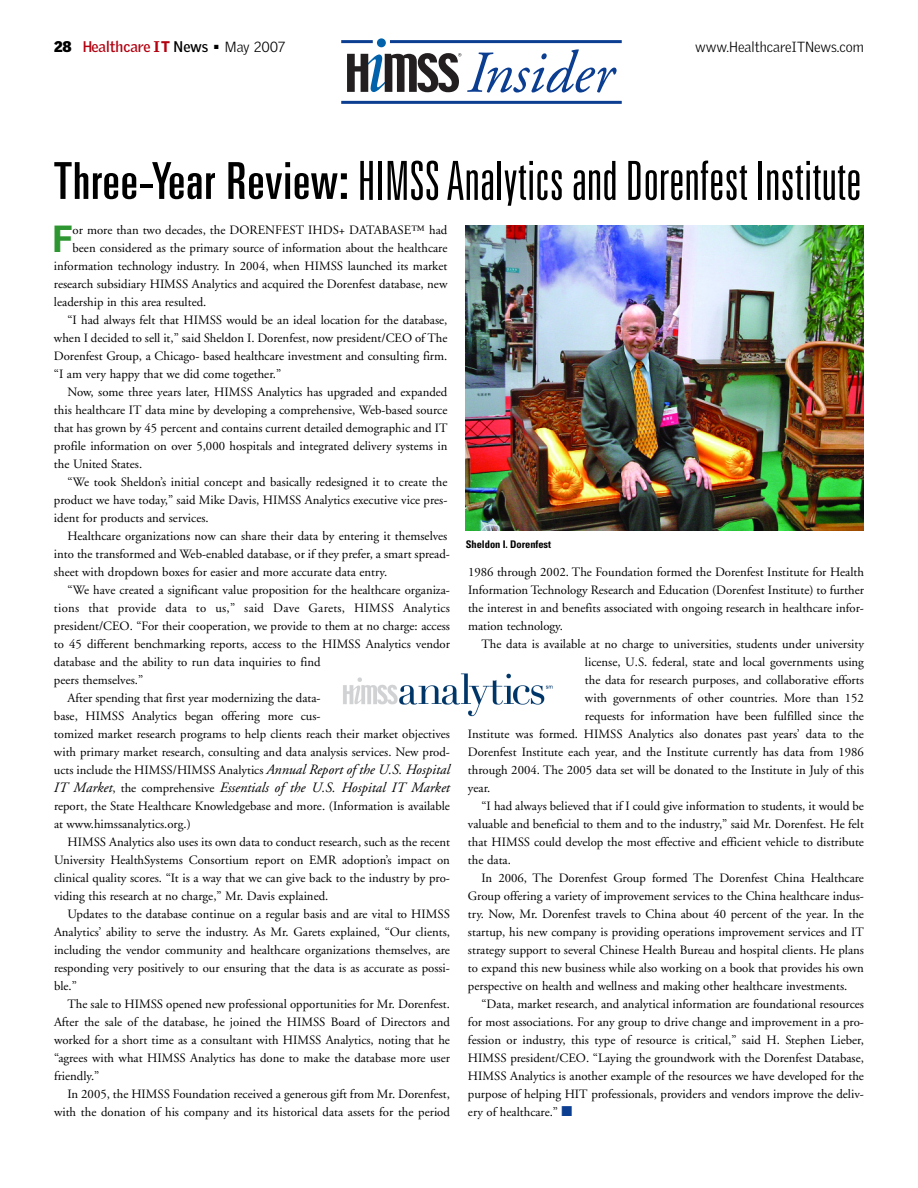
<style>
.page{position:relative;width:918px;height:1188px;background:#fff}
.page>*{position:absolute;margin:0;border:0;box-sizing:border-box;transform-origin:0 0}
.t1{font:300 ultra-condensed 54px "Univers";letter-spacing:.005em;color:#000}
.t2{font:700 36.6px "Univers";color:#2d9630}
.t3{font:700 15px "Griffith Gothic";color:#b3000f}
.t4{font:italic 14.25px "Adobe Garamond";color:#000}
.t5{font:300 14.25px "Griffith Gothic";color:#000}
.t6{font:12.75px/18px "Adobe Garamond";color:#000;text-align:justify}
.t7{font:12.75px "Adobe Garamond";letter-spacing:.02em;color:#000}
.t8{font:700 condensed 10.5px "Univers";letter-spacing:-.005em;color:#000}
.s1{font-weight:900;color:#000}
.s2{font-weight:900}
.s3{color:#000}
.s4{font-weight:300;font-size:14.25px;color:#000}
.s5{font-weight:400;font-size:51px}
.s6{font-style:italic;font-size:14.25px}
.s7{font-style:normal;font-size:12.75px}
.s8{color:#0b3d91}
</style>
<div class="page">
<img style="left:465px;top:226px;width:399px;height:305px">
<img style="left:343px;top:673px;width:210px;height:44px">
<svg style="left:347px;top:38px;width:114px;height:54px"></svg>
<svg style="left:467px;top:49px;width:150px;height:44px"></svg>
<hr style="left:341px;top:101px;width:281px;height:3px;background:#0b3d91">
<hr style="left:341px;top:40px;width:32px;height:3px;background:#0b3d91">
<hr style="left:390px;top:40px;width:232px;height:3px;background:#0b3d91">
<p class="t3" style="left:54px;top:42px;width:233px"><span class="s1">28</span> Healthcare <span class="s2">IT</span> <span class="s3">News</span> <sup>■</sup> <span class="s4">May 2007</span></p>
<p class="t5" style="left:695px;top:42px;width:170px">www.HealthcareITNews.com</p>
<h1 class="t1" style="left:54px;top:161px;width:809px"><span class="s5">Three-Year Review:</span> HIMSS Analytics and Dorenfest Institute</h1>
<h2 class="t2" style="left:52px;top:226px;width:22px">F</h2>
<p class="t6" style="left:73px;top:222px;width:376px">or more than two decades, the DORENFEST IHDS+ DATABASE™ had</p>
<p class="t6" style="left:73px;top:240px;width:376px">been considered as the primary source of information about the healthcare</p>
<p class="t6" style="left:54px;top:258px;width:395px">information technology industry. In 2004, when HIMSS launched its market</p>
<p class="t6" style="left:54px;top:276px;width:395px">research subsidiary HIMSS Analytics and acquired the Dorenfest database, new</p>
<p class="t6" style="left:54px;top:294px;width:154px">leadership in this area resulted.</p>
<p class="t6" style="left:67px;top:312px;width:381px">“I had always felt that HIMSS would be an ideal location for the database,</p>
<p class="t6" style="left:54px;top:330px;width:395px">when I decided to sell it,” said Sheldon I. Dorenfest, now president/CEO of The</p>
<p class="t6" style="left:54px;top:348px;width:395px">Dorenfest Group, a Chicago- based healthcare investment and consulting firm.</p>
<p class="t6" style="left:54px;top:366px;width:229px">“I am very happy that we did come together.”</p>
<p class="t6" style="left:67px;top:384px;width:381px">Now, some three years later, HIMSS Analytics has upgraded and expanded</p>
<p class="t6" style="left:54px;top:402px;width:395px">this healthcare IT data mine by developing a comprehensive, Web-based source</p>
<p class="t6" style="left:54px;top:420px;width:395px">that has grown by 45 percent and contains current detailed demographic and IT</p>
<p class="t6" style="left:54px;top:438px;width:395px">profile information on over 5,000 hospitals and integrated delivery systems in</p>
<p class="t6" style="left:54px;top:456px;width:90px">the United States.</p>
<p class="t6" style="left:67px;top:474px;width:381px">“We took Sheldon’s initial concept and basically redesigned it to create the</p>
<p class="t6" style="left:54px;top:492px;width:395px">product we have today,” said Mike Davis, HIMSS Analytics executive vice pres-</p>
<p class="t6" style="left:54px;top:510px;width:156px">ident for products and services.</p>
<p class="t6" style="left:67px;top:528px;width:381px">Healthcare organizations now can share their data by entering it themselves</p>
<p class="t6" style="left:54px;top:546px;width:398px">into the transformed and Web-enabled database, or if they prefer, a smart spread-</p>
<p class="t6" style="left:54px;top:564px;width:335px">sheet with dropdown boxes for easier and more accurate data entry.</p>
<p class="t6" style="left:67px;top:582px;width:384px">“We have created a significant value proposition for the healthcare organiza-</p>
<p class="t7" style="left:54px;top:603px;width:398px">tions that provide data to us,” said Dave Garets, HIMSS Analytics</p>
<p class="t6" style="left:54px;top:618px;width:397px">president/CEO. “For their cooperation, we provide to them at no charge: access</p>
<p class="t6" style="left:54px;top:636px;width:397px">to 45 different benchmarking reports, access to the HIMSS Analytics vendor</p>
<p class="t6" style="left:54px;top:654px;width:268px">database and the ability to run data inquiries to find</p>
<p class="t6" style="left:54px;top:672px;width:91px">peers themselves.”</p>
<p class="t6" style="left:67px;top:690px;width:255px">After spending that first year modernizing the data-</p>
<p class="t6" style="left:54px;top:708px;width:268px">base, HIMSS Analytics began offering more cus-</p>
<p class="t6" style="left:54px;top:726px;width:398px">tomized market research programs to help clients reach their market objectives</p>
<p class="t6" style="left:54px;top:744px;width:398px">with primary market research, consulting and data analysis services. New prod-</p>
<p class="t6" style="left:54px;top:762px;width:397px">ucts include the HIMSS/HIMSS Analytics <span class="s6">Annual Report of the U.S. Hospital</span></p>
<p class="t4" style="left:54px;top:782px;width:397px">IT Market<span class="s7">, the comprehensive</span> Essentials of the U.S. Hospital IT Market</p>
<p class="t6" style="left:54px;top:798px;width:398px">report, the State Healthcare Knowledgebase and more. (Information is available at www.himssanalytics.org.)</p>
<p class="t6" style="left:54px;top:834px;width:398px;text-indent:13px">HIMSS Analytics also uses its own data to conduct research, such as the recent University HealthSystems Consortium report on EMR adoption’s impact on clinical quality scores. “It is a way that we can give back to the industry by pro&shy;viding this research at no charge,” Mr. Davis explained.</p>
<p class="t6" style="left:54px;top:906px;width:398px;text-indent:13px">Updates to the database continue on a regular basis and are vital to HIMSS Analytics’ ability to serve the industry. As Mr. Garets explained, “Our clients, including the vendor community and healthcare organizations themselves, are responding very positively to our ensuring that the data is as accurate as possi&shy;ble.”</p>
<p class="t6" style="left:54px;top:996px;width:398px;text-indent:13px">The sale to HIMSS opened new professional opportunities for Mr. Dorenfest.<br>After the sale of the database, he joined the HIMSS Board of Directors and worked for a short time as a consultant with HIMSS Analytics, noting that he “agrees with what HIMSS Analytics has done to make the database more user friendly.”</p>
<p class="t6" style="left:54px;top:1086px;width:398px;text-align:right">In 2005, the HIMSS Foundation received a generous gift from Mr. Dorenfest, with the donation of his company and its historical data assets for the period</p>
<p class="t8" style="left:466px;top:541px;width:87px">Sheldon I. Dorenfest</p>
<p class="t6" style="left:468px;top:564px;width:398px">1986 through 2002. The Foundation formed the Dorenfest Institute for Health Information Technology Research and Education (Dorenfest Institute) to further the interest in and benefits associated with ongoing research in healthcare infor&shy;mation technology.</p>
<p class="t6" style="left:481px;top:636px;width:384px">The data is available at no charge to universities, students under university</p>
<p class="t6" style="left:585px;top:654px;width:280px">license, U.S. federal, state and local governments using</p>
<p class="t6" style="left:585px;top:672px;width:281px">the data for research purposes, and collaborative efforts</p>
<p class="t6" style="left:585px;top:690px;width:280px">with governments of other countries. More than 152</p>
<p class="t6" style="left:585px;top:708px;width:281px">requests for information have been fulfilled since the</p>
<p class="t6" style="left:468px;top:726px;width:397px">Institute was formed. HIMSS Analytics also donates past years’ data to the</p>
<p class="t6" style="left:468px;top:744px;width:397px">Dorenfest Institute each year, and the Institute currently has data from 1986</p>
<p class="t6" style="left:468px;top:762px;width:397px">through 2004. The 2005 data set will be donated to the Institute in July of this</p>
<p class="t6" style="left:468px;top:780px;width:24px">year.</p>
<p class="t6" style="left:481px;top:798px;width:384px">“I had always believed that if I could give information to students, it would be</p>
<p class="t6" style="left:468px;top:816px;width:397px">valuable and beneficial to them and to the industry,” said Mr. Dorenfest. He felt</p>
<p class="t6" style="left:468px;top:834px;width:398px">that HIMSS could develop the most effective and efficient vehicle to distribute</p>
<p class="t6" style="left:468px;top:852px;width:44px">the data.</p>
<p class="t6" style="left:481px;top:870px;width:384px">In 2006, The Dorenfest Group formed The Dorenfest China Healthcare</p>
<p class="t6" style="left:468px;top:888px;width:398px">Group offering a variety of improvement services to the China healthcare indus-</p>
<p class="t6" style="left:468px;top:906px;width:397px">try. Now, Mr. Dorenfest travels to China about 40 percent of the year. In the</p>
<p class="t6" style="left:468px;top:924px;width:398px">startup, his new company is providing operations improvement services and IT</p>
<p class="t6" style="left:468px;top:942px;width:397px">strategy support to several Chinese Health Bureau and hospital clients. He plans</p>
<p class="t6" style="left:468px;top:960px;width:397px">to expand this new business while also working on a book that provides his own</p>
<p class="t6" style="left:468px;top:978px;width:381px">perspective on health and wellness and making other healthcare investments.</p>
<p class="t6" style="left:481px;top:996px;width:384px">“Data, market research, and analytical information are foundational resources</p>
<p class="t6" style="left:468px;top:1014px;width:398px">for most associations. For any group to drive change and improvement in a pro-</p>
<p class="t6" style="left:468px;top:1032px;width:397px">fession or industry, this type of resource is critical,” said H. Stephen Lieber,</p>
<p class="t6" style="left:468px;top:1050px;width:397px">HIMSS president/CEO. “Laying the groundwork with the Dorenfest Database,</p>
<p class="t6" style="left:468px;top:1068px;width:398px">HIMSS Analytics is another example of the resources we have developed for the</p>
<p class="t6" style="left:468px;top:1086px;width:398px">purpose of helping HIT professionals, providers and vendors improve the deliv-</p>
<p class="t6" style="left:468px;top:1104px;width:106px">ery of healthcare.” <span class="s8">■</span></p>
</div>
